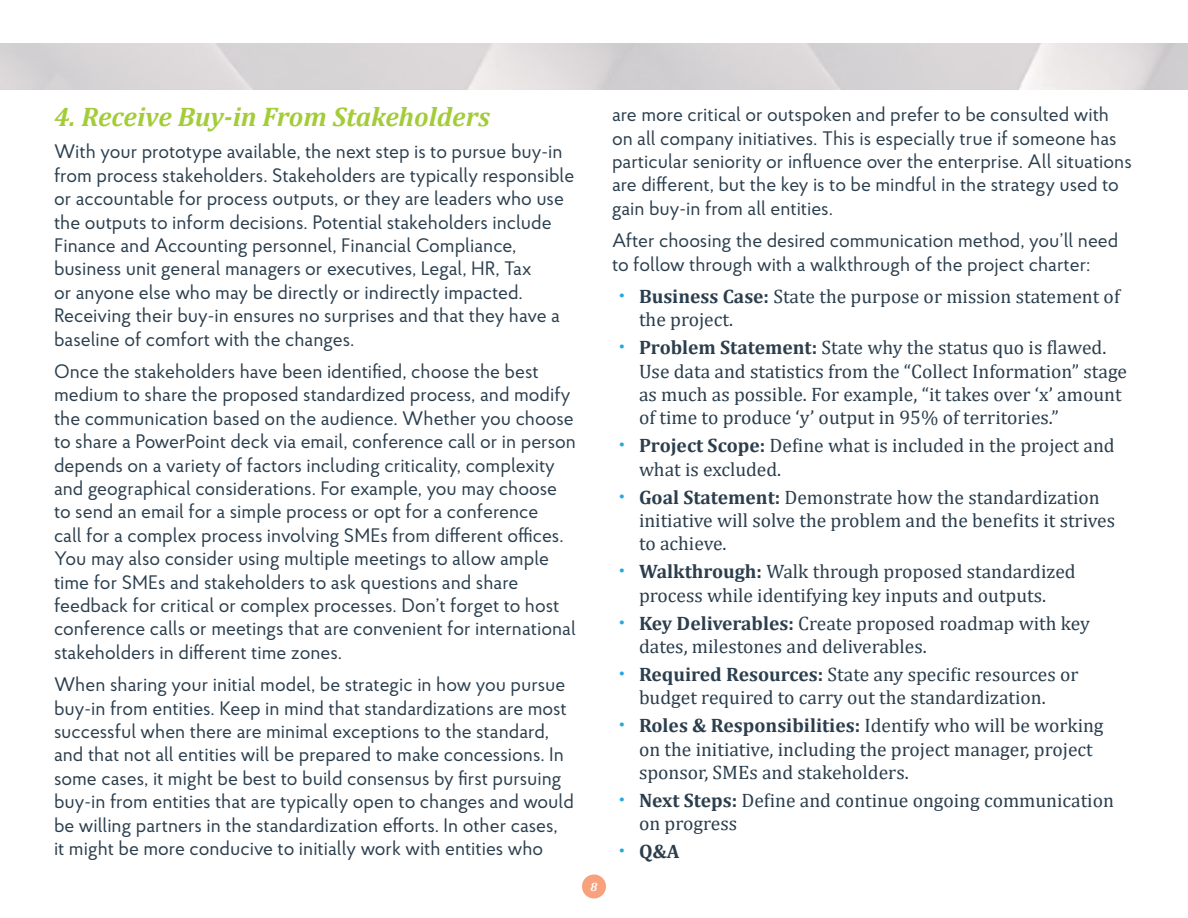
<style>
.page{position:relative;width:1188px;height:918px;background:#fff}
.page>*{position:absolute;margin:0;border:0;box-sizing:border-box;transform-origin:0 0}
.Subheading{font:italic 700 27px "Cambria";color:#a4cc39}
.t1{font:19.5px/23.4px "Proba Pro";color:#2b3e4d}
.t2{font:19.5px/23.4px "Cambria";color:#2b3e4d}
.t3{font:700 19.5px "Cambria";color:#2b3e4d}
.t4{font:italic 700 12px "Cambria";color:#fff}
.s1{font-weight:700}
</style>
<div class="page">
<div style="left:582px;top:874px;width:24px;height:24px;background:#f7a17d;border-radius:50%"></div>
<p class="Subheading" style="left:54px;top:98px;width:438px">4. Receive Buy-in From Stakeholders</p>
<p class="t1" style="left:54px;top:140px;width:522px">With your prototype available, the next step is to pursue buy-in from process stakeholders. Stakeholders are typically responsible or accountable for process outputs, or they are leaders who use the outputs to inform decisions. Potential stakeholders include Finance and Accounting personnel, Financial Compliance, business unit general managers or executives, Legal, HR, Tax<br>or anyone else who may be directly or indirectly impacted.<br>Receiving their buy-in ensures no surprises and that they have a baseline of comfort with the changes.</p>
<p class="t1" style="left:54px;top:359px;width:524px">Once the stakeholders have been identified, choose the best medium to share the proposed standardized process, and modify the communication based on the audience. Whether you choose to share a PowerPoint deck via email, conference call or in person depends on a variety of factors including criticality, complexity and geographical considerations. For example, you may choose to send an email for a simple process or opt for a conference<br>call for a complex process involving SMEs from different offices.<br>You may also consider using multiple meetings to allow ample time for SMEs and stakeholders to ask questions and share feedback for critical or complex processes. Don’t forget to host conference calls or meetings that are convenient for international stakeholders in different time zones.</p>
<p class="t1" style="left:54px;top:673px;width:521px">When sharing your initial model, be strategic in how you pursue buy-in from entities. Keep in mind that standardizations are most successful when there are minimal exceptions to the standard, and that not all entities will be prepared to make concessions. In some cases, it might be best to build consensus by first pursuing buy-in from entities that are typically open to changes and would be willing partners in the standardization efforts. In other cases,<br>it might be more conducive to initially work with entities who</p>
<p class="t4" style="left:591px;top:878px;width:8px">8</p>
<p class="t1" style="left:612px;top:102px;width:521px">are more critical or outspoken and prefer to be consulted with on all company initiatives. This is especially true if someone has particular seniority or influence over the enterprise. All situations are different, but the key is to be mindful in the strategy used to gain buy-in from all entities.</p>
<p class="t1" style="left:612px;top:228px;width:508px">After choosing the desired communication method, you’ll need to follow through with a walkthrough of the project charter:</p>
<p class="t2" style="left:639px;top:284px;width:482px"><span class="s1">Business Case:</span> State the purpose or mission statement of the project.</p>
<p class="t2" style="left:639px;top:336px;width:490px"><span class="s1">Problem Statement:</span> State why the status quo is flawed.<br>Use data and statistics from the “Collect Information” stage as much as possible. For example, “it takes over ‘x’ amount of time to produce ‘y’ output in 95% of territories.”</p>
<p class="t2" style="left:639px;top:434px;width:477px"><span class="s1">Project Scope:</span> Define what is included in the project and what is excluded.</p>
<p class="t2" style="left:639px;top:485px;width:478px"><span class="s1">Goal Statement:</span> Demonstrate how the standardization initiative will solve the problem and the benefits it strives to achieve.</p>
<p class="t2" style="left:639px;top:560px;width:438px"><span class="s1">Walkthrough:</span> Walk through proposed standardized process while identifying key inputs and outputs.</p>
<p class="t2" style="left:639px;top:611px;width:452px"><span class="s1">Key Deliverables:</span> Create proposed roadmap with key dates, milestones and deliverables.</p>
<p class="t2" style="left:639px;top:662px;width:441px"><span class="s1">Required Resources:</span> State any specific resources or budget required to carry out the standardization.</p>
<p class="t2" style="left:639px;top:714px;width:466px"><span class="s1">Roles &amp; Responsibilities:</span> Identify who will be working on the initiative, including the project manager, project sponsor, SMEs and stakeholders.</p>
<p class="t2" style="left:639px;top:788px;width:476px"><span class="s1">Next Steps:</span> Define and continue ongoing communication on progress</p>
<p class="t3" style="left:639px;top:838px;width:42px">Q&amp;A</p>
</div>
